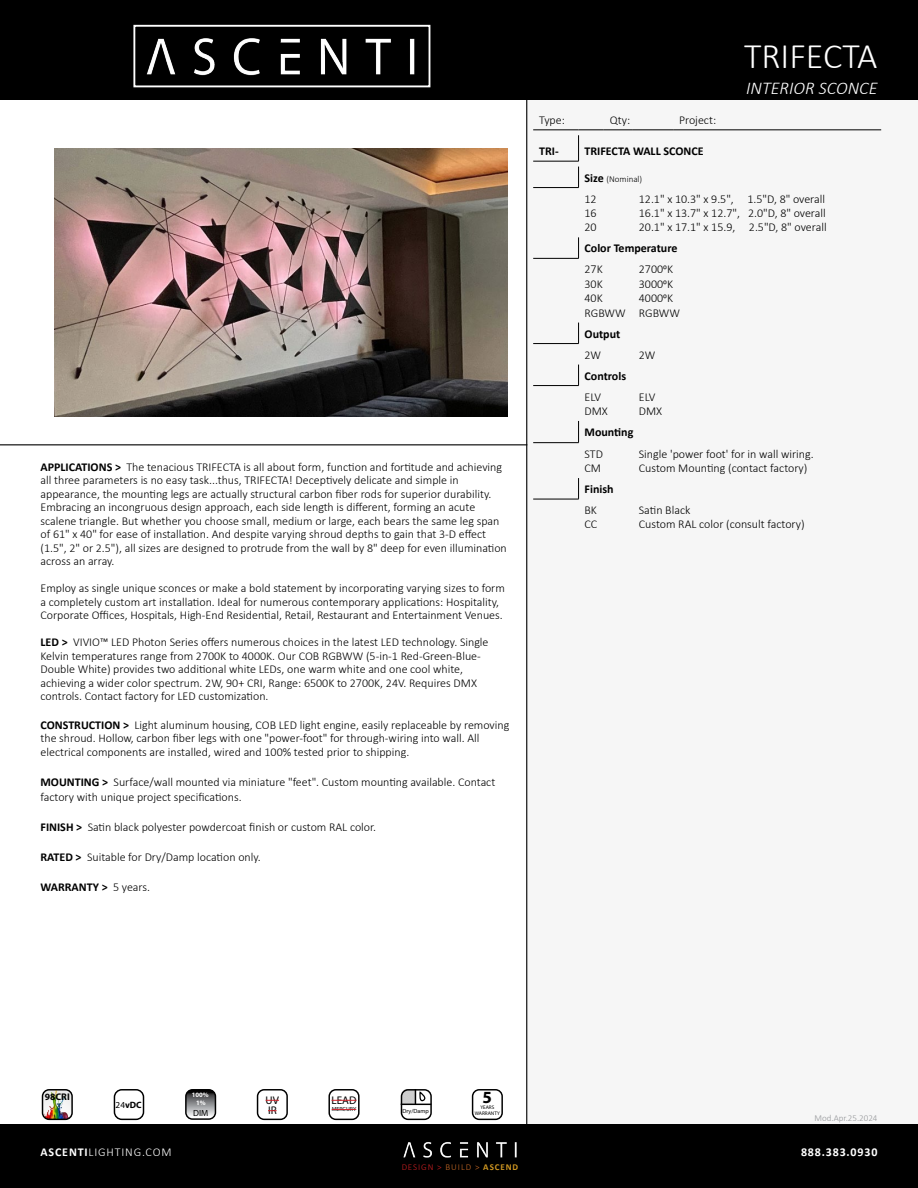
<style>
.page{position:relative;width:918px;height:1188px;background:#fff}
.page>*{position:absolute;margin:0;border:0;box-sizing:border-box;transform-origin:0 0}
.t1{font:300 36px "Calibri";color:#fff}
.t2{font:italic 300 18px "Calibri";color:#fff}
.t3{font:700 17.1px "Myriad Pro";color:#000}
.t4{font:300 12px/14.4px "Calibri";color:#000}
.t5{font:700 12px "Calibri";color:#000}
.t6{font:300 12px "Calibri";letter-spacing:.07em;color:#fff}
.t7{font:700 12px "Calibri";letter-spacing:.07em;color:#fff}
.t8{font:11.1px/10.4px "Myriad Pro";color:#000}
.t9{font:700 9.6px "Myriad Pro";color:#000}
.t10{font:700 9.15px "Myriad Pro";color:#000}
.t11{font:300 9px "Calibri";letter-spacing:.1em;color:#e42326}
.t12{font:300 9px "Calibri";color:#939598}
.t13{font:300 9px "Calibri";color:#000}
.t14{font:8.85px "Myriad Pro";color:#000}
.t15{font:700 6.75px/7.9px "Myriad Pro";color:#fff;text-align:center}
.t16{font:6px "Myriad Pro";color:#000}
.t17{font:5.25px/6px "Myriad Pro";color:#000;text-align:center}
.s1{font-weight:700}
.s2{font-weight:300}
.s3{font-weight:700;font-size:12px}
.s4{font-weight:400}
.s5{color:#de762a}
.s6{font-weight:700;color:#e7a825}
</style>
<div class="page">
<div style="left:527px;top:100px;width:391px;height:1024px;background:#f6f6f6"></div>
<div style="left:0;top:1124px;width:918px;height:64px;background:#000"></div>
<hr style="left:526px;top:100px;width:1px;height:1024px;background:#000">
<div style="left:0;top:0;width:918px;height:100px;background:#000"></div>
<img style="left:146px;top:38px;width:269px;height:38px">
<div style="left:133px;top:25px;width:297px;height:62px;border:2px solid #fff"></div>
<img style="left:403px;top:1142px;width:114px;height:16px">
<hr style="left:533px;top:130px;width:46px;height:1px;background:#000">
<hr style="left:633px;top:130px;width:40px;height:1px;background:#000">
<hr style="left:673px;top:130px;width:208px;height:1px;background:#000">
<svg style="left:578px;top:167px;width:1px;height:20px"></svg>
<hr style="left:533px;top:187px;width:46px;height:1px;background:#000">
<svg style="left:578px;top:130px;width:55px;height:31px"></svg>
<hr style="left:533px;top:161px;width:46px;height:1px;background:#000">
<svg style="left:578px;top:237px;width:1px;height:21px"></svg>
<hr style="left:533px;top:258px;width:46px;height:1px;background:#000">
<svg style="left:578px;top:323px;width:1px;height:20px"></svg>
<hr style="left:533px;top:343px;width:46px;height:1px;background:#000">
<svg style="left:578px;top:365px;width:1px;height:20px"></svg>
<hr style="left:533px;top:385px;width:46px;height:1px;background:#000">
<svg style="left:578px;top:478px;width:1px;height:21px"></svg>
<hr style="left:533px;top:499px;width:46px;height:1px;background:#000">
<svg style="left:578px;top:421px;width:1px;height:21px"></svg>
<hr style="left:533px;top:442px;width:46px;height:1px;background:#000">
<img style="left:54px;top:148px;width:454px;height:268px">
<hr style="left:0;top:444px;width:527px;height:1px;background:#000">
<div style="left:114px;top:1089px;width:30px;height:31px;border:1px solid #000;border-radius:7px"></div>
<svg style="left:187px;top:1091px;width:27px;height:27px"></svg>
<div style="left:185px;top:1089px;width:31px;height:31px;border:1px solid #000;border-radius:7px"></div>
<div style="left:257px;top:1089px;width:31px;height:31px;border:1px solid #000;border-radius:7px"></div>
<svg style="left:266px;top:1100px;width:13px;height:1px"></svg>
<div style="left:328px;top:1089px;width:32px;height:31px;border:1px solid #000;border-radius:7px"></div>
<svg style="left:332px;top:1100px;width:24px;height:1px"></svg>
<svg style="left:332px;top:1109px;width:24px;height:1px"></svg>
<div style="left:472px;top:1089px;width:31px;height:31px;border:1px solid #000;border-radius:7px"></div>
<img style="left:44px;top:1091px;width:27px;height:27px">
<div style="left:42px;top:1089px;width:31px;height:31px;border:1px solid #000;border-radius:7px"></div>
<img style="left:401px;top:1089px;width:14px;height:15px">
<div style="left:401px;top:1089px;width:31px;height:31px;border:1px solid #000;border-radius:7px"></div>
<hr style="left:401px;top:1104px;width:30px;height:1px;background:#000">
<svg style="left:415px;top:1089px;width:15px;height:15px"></svg>
<p class="t4" style="left:40px;top:460px;width:468px;line-height:13.5px"><span class="s1">APPLICATIONS &gt;</span> The tenacious TRIFECTA is all about form, function and fortitude and achieving all three parameters is no easy task...thus, TRIFECTA! Deceptively delicate and simple in appearance, the mounting legs are actually structural carbon fiber rods for superior durability.<br>Embracing an incongruous design approach, each side length is different, forming an acute scalene triangle. But whether you choose small, medium or large, each bears the same leg span of 61" x 40" for ease of installation. And despite varying shroud depths to gain that 3-D effect (1.5", 2" or 2.5"), all sizes are designed to protrude from the wall by 8" deep for even illumination across an array.</p>
<p class="t4" style="left:40px;top:581px;width:466px;line-height:13.5px">Employ as single unique sconces or make a bold statement by incorporating varying sizes to form a completely custom art installation. Ideal for numerous contemporary applications: Hospitality,<br>Corporate Offices, Hospitals, High-End Residential, Retail, Restaurant and Entertainment Venues.</p>
<p class="t4" style="left:40px;top:635px;width:450px;line-height:13.5px"><span class="s1">LED &gt;</span> VIVIO™ LED Photon Series offers numerous choices in the latest LED technology. Single Kelvin temperatures range from 2700K to 4000K. Our COB RGBWW (5-in-1 Red-Green-Blue-Double White) provides two additional white LEDs, one warm white and one cool white, achieving a wider color spectrum. 2W, 90+ CRI, Range: 6500K to 2700K, 24V. Requires DMX controls. Contact factory for LED customization.</p>
<p class="t4" style="left:40px;top:718px;width:470px;line-height:13.5px"><span class="s1">CONSTRUCTION &gt;</span> Light aluminum housing, COB LED light engine, easily replaceable by removing the shroud. Hollow, carbon fiber legs with one "power-foot" for through-wiring into wall. All electrical components are installed, wired and 100% tested prior to shipping.</p>
<p class="t4" style="left:40px;top:774px;width:456px;line-height:15px"><span class="s1">MOUNTING &gt;</span> Surface/wall mounted via miniature "feet". Custom mounting available. Contact factory with unique project specifications.</p>
<p class="t4" style="left:40px;top:819px;width:337px"><span class="s1">FINISH &gt;</span> Satin black polyester powdercoat finish or custom RAL color.</p>
<p class="t4" style="left:40px;top:849px;width:222px"><span class="s1">RATED &gt;</span> Suitable for Dry/Damp location only.</p>
<p class="t5" style="left:40px;top:878px;width:111px">WARRANTY &gt; <span class="s2">5 years.</span></p>
<h1 class="t1" style="left:744px;top:33px;width:135px">TRIFECTA</h1>
<h2 class="t2" style="left:746px;top:77px;width:133px">INTERIOR SCONCE</h2>
<p class="t4" style="left:539px;top:113px;width:27px">Type:</p>
<p class="t4" style="left:610px;top:113px;width:22px">Qty:</p>
<p class="t4" style="left:679px;top:113px;width:39px">Project:</p>
<p class="t5" style="left:539px;top:143px;width:21px">TRI-</p>
<p class="t5" style="left:585px;top:143px;width:121px">TRIFECTA WALL SCONCE</p>
<p class="t13" style="left:585px;top:173px;width:59px"><span class="s3">Size</span> (Nominal)</p>
<p class="t4" style="left:585px;top:191px;width:14px;text-align:justify">12<br>16<br>20</p>
<p class="t4" style="left:639px;top:191px;width:189px">12.1" x 10.3" x 9.5", 1.5"D, 8" overall<br>16.1" x 13.7" x 12.7", 2.0"D, 8" overall<br>20.1" x 17.1" x 15.9, 2.5"D, 8" overall</p>
<p class="t5" style="left:585px;top:240px;width:94px">Color Temperature</p>
<p class="t4" style="left:585px;top:262px;width:43px">27K<br>30K<br>40K<br>RGBWW</p>
<p class="t4" style="left:639px;top:262px;width:43px">27000K<br>30000K<br>40000K<br>RGBWW</p>
<p class="t5" style="left:585px;top:325px;width:37px">Output</p>
<p class="t4" style="left:585px;top:347px;width:18px">2W</p>
<p class="t4" style="left:639px;top:347px;width:18px">2W</p>
<p class="t5" style="left:585px;top:367px;width:43px">Controls</p>
<p class="t4" style="left:585px;top:389px;width:25px">ELV<br>DMX</p>
<p class="t4" style="left:639px;top:389px;width:25px">ELV<br>DMX</p>
<p class="t5" style="left:585px;top:423px;width:50px">Mounting</p>
<p class="t4" style="left:585px;top:446px;width:20px">STD<br>CM</p>
<p class="t4" style="left:639px;top:446px;width:176px">Single 'power foot' for in wall wiring.<br>Custom Mounting (contact factory)</p>
<p class="t5" style="left:585px;top:481px;width:31px">Finish</p>
<p class="t4" style="left:585px;top:503px;width:14px">BK<br>CC</p>
<p class="t4" style="left:639px;top:503px;width:167px">Satin Black<br>Custom RAL color (consult factory)</p>
<p class="t9" style="left:45px;top:1091px;width:26px">98CRI</p>
<p class="t10" style="left:116px;top:1099px;width:28px"><span class="s4">24</span>vDC</p>
<p class="t15" style="left:192px;top:1091px;width:18px">100%<br>1%</p>
<p class="t8" style="left:266px;top:1095px;width:15px">UV<br>IR</p>
<p class="t8" style="left:332px;top:1095px;width:26px">LEAD</p>
<p class="t16" style="left:332px;top:1106px;width:26px">MERCURY</p>
<p class="t14" style="left:193px;top:1107px;width:17px">DIM</p>
<p class="t16" style="left:403px;top:1107px;width:28px">Dry/Damp</p>
<h3 class="t3" style="left:483px;top:1086px;width:11px">5</h3>
<p class="t17" style="left:475px;top:1104px;width:27px">YEARS<br>WARRANTY</p>
<p class="t12" style="left:815px;top:1113px;width:64px">Mod.Apr.25.2024</p>
<p class="t6" style="left:40px;top:1144px;width:133px"><span class="s1">ASCENTI</span>LIGHTING.COM</p>
<p class="t7" style="left:801px;top:1143px;width:78px">888.383.0930</p>
<p class="t11" style="left:402px;top:1162px;width:118px">DESIGN &gt; <span class="s5">BUILD &gt;</span> <span class="s6">ASCEND</span></p>
</div>
